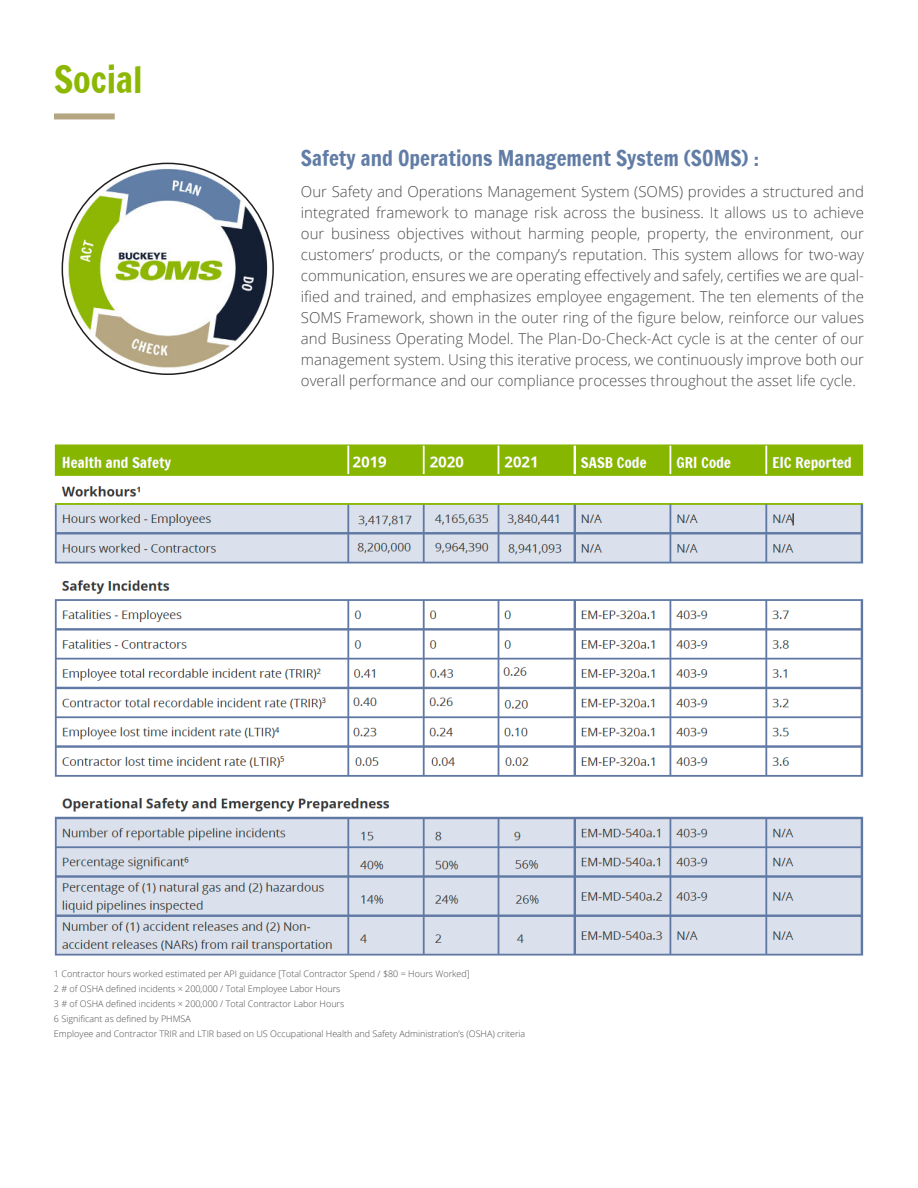
<style>
.page{position:relative;width:918px;height:1188px;background:#fff}
.page>*{position:absolute;margin:0;border:0;box-sizing:border-box;transform-origin:0 0}
.t1{font:36px "Francois One";color:#8cb803}
.t2{font:21px "Francois One";color:#617da6}
.t3{font:300 15px/21px "Open Sans";color:#4b4c4d;text-align:justify}
.t4{font:300 9px/15px "Open Sans";color:#4b4c4d}
</style>
<div class="page">
<div style="left:54px;top:113px;width:61px;height:6px;background:#b5a682"></div>
<img style="left:62px;top:163px;width:211px;height:211px;border-radius:105px">
<img style="left:54px;top:444px;width:810px;height:333px">
<img style="left:54px;top:797px;width:810px;height:159px">
<h1 class="t1" style="left:54px;top:55px;width:90px">Social</h1>
<h2 class="t2" style="left:301px;top:143px;width:460px">Safety and Operations Management System (SOMS) :</h2>
<p class="t3" style="left:301px;top:183px;width:565px">Our Safety and Operations Management System (SOMS) provides a structured and integrated framework to manage risk across the business. It allows us to achieve our business objectives without harming people, property, the environment, our customers’ products, or the company’s reputation. This system allows for two-way communication, ensures we are operating effectively and safely, certifies we are qual&shy;ified and trained, and emphasizes employee engagement. The ten elements of the SOMS Framework, shown in the outer ring of the figure below, reinforce our values and Business Operating Model. The Plan-Do-Check-Act cycle is at the center of our management system. Using this iterative process, we continuously improve both our overall performance and our compliance processes throughout the asset life cycle.</p>
<p class="t4" style="left:54px;top:967px;width:473px">1 Contractor hours worked estimated per API guidance [Total Contractor Spend / $80 = Hours Worked]<br>2 # of OSHA defined incidents × 200,000 / Total Employee Labor Hours<br>3 # of OSHA defined incidents × 200,000 / Total Contractor Labor Hours<br>6 Significant as defined by PHMSA<br>Employee and Contractor TRIR and LTIR based on US Occupational Health and Safety Administration’s (OSHA) criteria</p>
</div>
